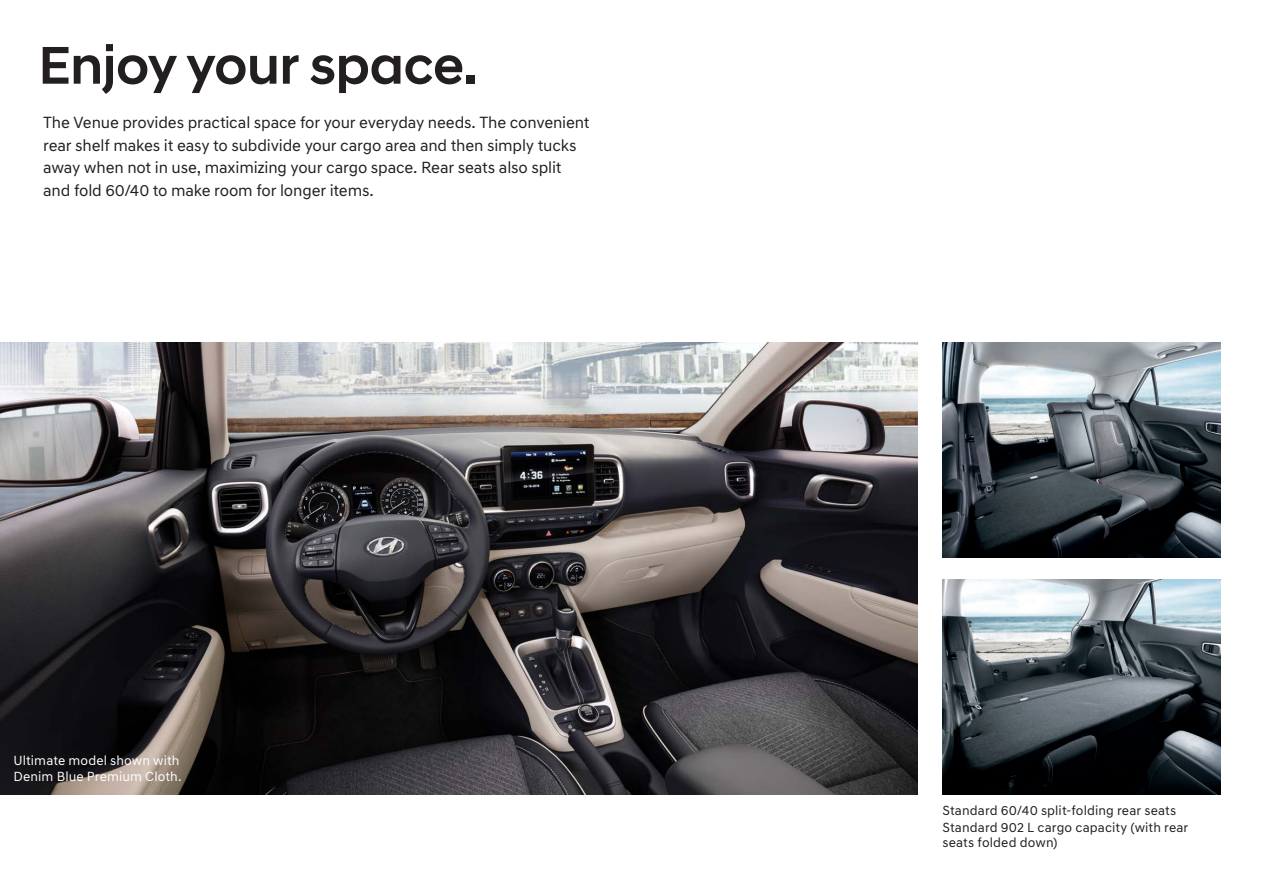
<style>
.page{position:relative;width:1264px;height:891px;background:#fff}
.page>*{position:absolute;margin:0;border:0;box-sizing:border-box;transform-origin:0 0}
.t1{font:500 54px "Hyundai Sans Head";color:#231f20}
.Body_Copy_Left_Align{font:16.5px/22.5px "Hyundai Sans Text";letter-spacing:-.01em;color:#231f20}
.Captions{font:13.5px/15px "Hyundai Sans Text";letter-spacing:.01em;color:#231f20}
.Disclaimer{font:13.5px/16.2px "Hyundai Sans Text";letter-spacing:.01em;color:#fff}
</style>
<div class="page">
<img style="left:0;top:342px;width:917px;height:452px">
<img style="left:942px;top:342px;width:278px;height:216px">
<img style="left:942px;top:579px;width:278px;height:215px">
<p class="t1" style="left:39px;top:33px;width:441px">Enjoy your space.</p>
<p class="Body_Copy_Left_Align" style="left:43px;top:112px;width:548px">The Venue provides practical space for your everyday needs. The convenient rear shelf makes it easy to subdivide your cargo area and then simply tucks away when not in use, maximizing your cargo space. Rear seats also split and fold 60/40 to make room for longer items.</p>
<p class="Disclaimer" style="left:14px;top:752px;width:169px">Ultimate model shown with<br>Denim Blue Premium Cloth.</p>
<p class="Captions" style="left:942px;top:803px;width:235px">Standard 60/40 split-folding rear seats</p>
<p class="Captions" style="left:942px;top:820px;width:247px">Standard 902 L cargo capacity (with rear seats folded down)</p>
</div>
